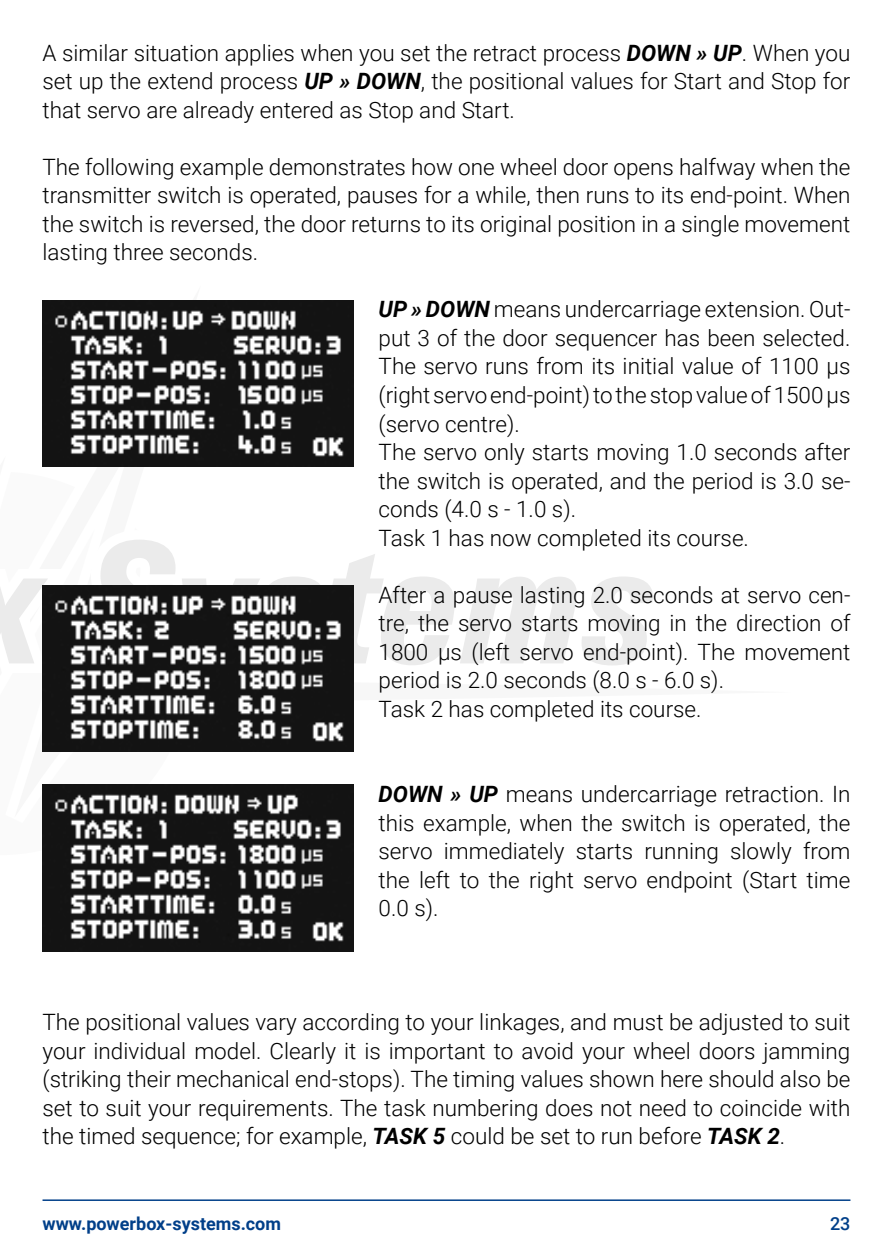
<style>
.page{position:relative;width:893px;height:1259px;background:#fff}
.page>*{position:absolute;margin:0;border:0;box-sizing:border-box;transform-origin:0 0}
.t1{font:300 22.5px/28.5px "Roboto";color:#000;text-align:justify}
.t2{font:700 18px "Roboto";color:#003f89}
.t3{font:500 18px "Roboto";color:#003f89}
.s1{font-weight:700;font-style:italic}
</style>
<div class="page">
<hr style="left:43px;top:1199px;width:807px;height:2px;background:#003f89">
<svg style="left:0;top:579px;width:47px;height:84px"></svg>
<svg style="left:100px;top:540px;width:220px;height:45px"></svg>
<svg style="left:332px;top:554px;width:321px;height:111px"></svg>
<img style="left:43px;top:300px;width:310px;height:167px">
<img style="left:43px;top:585px;width:310px;height:167px">
<img style="left:43px;top:784px;width:310px;height:167px">
<p class="t1" style="left:43px;top:38px;width:809px">A similar situation applies when you set the retract process <span class="s1">DOWN » UP</span>. When you set up the extend process <span class="s1">UP » DOWN</span>, the positional values for Start and Stop for that servo are already entered as Stop and Start.</p>
<p class="t1" style="left:43px;top:152px;width:809px">The following example demonstrates how one wheel door opens halfway when the transmitter switch is operated, pauses for a while, then runs to its end-point. When the switch is reversed, the door returns to its original position in a single movement lasting three seconds.</p>
<p class="t1" style="left:379px;top:294px;width:473px;text-align:left"><span class="s1">UP » DOWN</span> means undercarriage extension. Out&shy;put 3 of the door sequencer has been selected.<br>The servo runs from its initial value of 1100 µs (right servo end-point) to the stop value of 1500 µs (servo centre).<br>The servo only starts moving 1.0 seconds after the switch is operated, and the period is 3.0 se&shy;conds (4.0 s - 1.0 s).<br>Task 1 has now completed its course.</p>
<p class="t1" style="left:379px;top:579px;width:473px;text-align:left">After a pause lasting 2.0 seconds at servo cen&shy;tre, the servo starts moving in the direction of 1800 µs (left servo end-point). The movement period is 2.0 seconds (8.0 s - 6.0 s).<br>Task 2 has completed its course.</p>
<p class="t1" style="left:379px;top:779px;width:473px"><span class="s1">DOWN » UP</span> means undercarriage retraction. In this example, when the switch is operated, the servo immediately starts running slowly from the left to the right servo endpoint (Start time 0.0 s).</p>
<p class="t1" style="left:43px;top:1007px;width:809px">The positional values vary according to your linkages, and must be adjusted to suit your individual model. Clearly it is important to avoid your wheel doors jamming (striking their mechanical end-stops). The timing values shown here should also be set to suit your requirements. The task numbering does not need to coincide with the timed sequence; for example, <span class="s1">TASK 5</span> could be set to run before <span class="s1">TASK 2</span>.</p>
<p class="t2" style="left:43px;top:1210px;width:240px">www.powerbox-systems.com</p>
<p class="t3" style="left:830px;top:1210px;width:22px">23</p>
</div>
